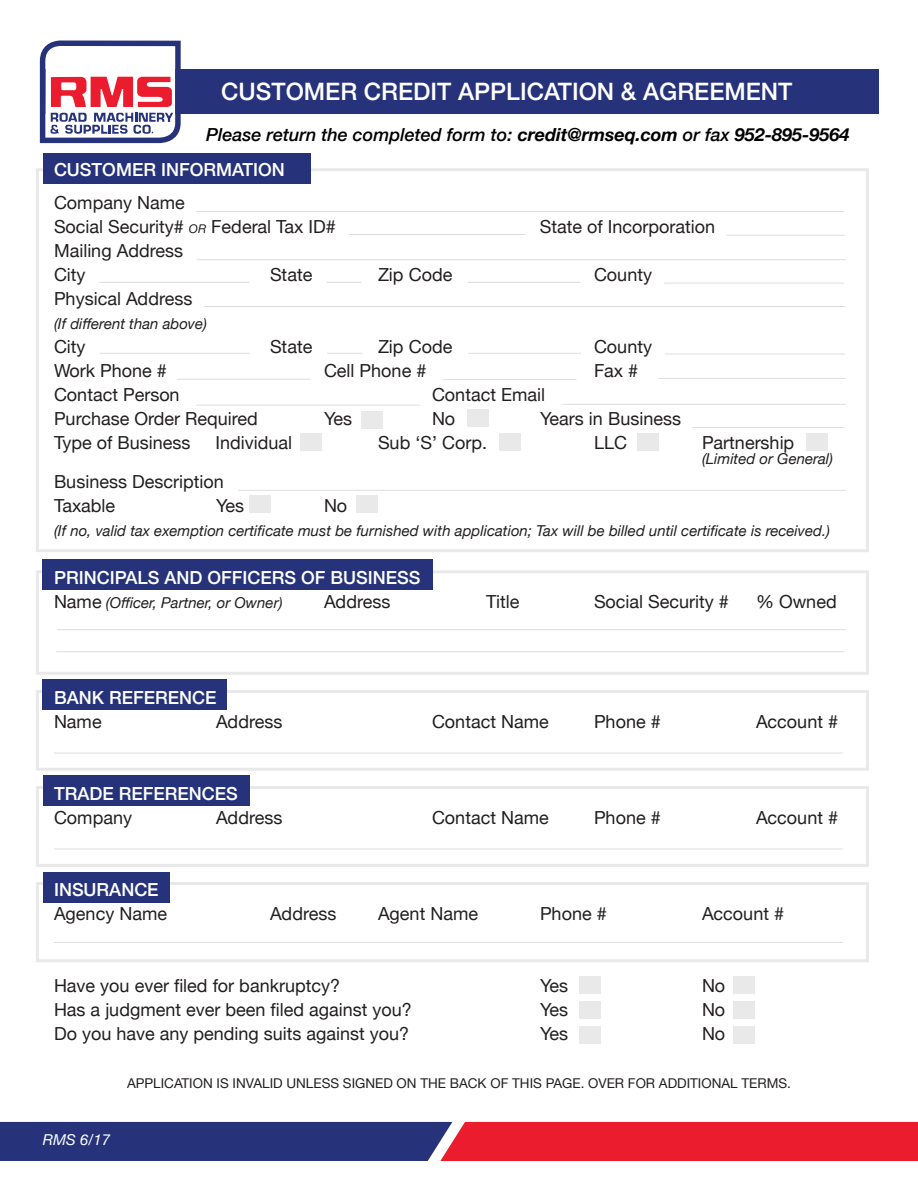
<style>
.page{position:relative;width:918px;height:1188px;background:#fff}
.page>*{position:absolute;margin:0;border:0;box-sizing:border-box;transform-origin:0 0}
.t1{font:500 24px "Helvetica Neue";color:#fff}
.t2{font:18px "Helvetica Neue";color:#231f20}
.t3{font:500 18px "Helvetica Neue";color:#fff}
.t4{font:italic 500 18px "Helvetica Neue";color:#000}
.t5{font:italic 15px "Helvetica Neue";color:#231f20}
.t6{font:italic 15px "Helvetica Neue";color:#fff}
.t7{font:13.5px "Helvetica Neue";color:#231f20}
.s1{font-weight:700}
.s2{font-style:italic;font-size:12px}
.s3{font-style:normal;font-size:18px}
</style>
<div class="page">
<div style="left:41px;top:69px;width:837px;height:45px;background:#26337b"></div>
<svg style="left:0;top:1122px;width:918px;height:39px;background:#8c2a55"></svg>
<svg style="left:40px;top:41px;width:141px;height:102px"></svg>
<div style="left:43px;top:153px;width:268px;height:30px;background:#26337b"></div>
<div style="left:43px;top:679px;width:184px;height:31px;background:#26337b"></div>
<div style="left:43px;top:873px;width:127px;height:30px;background:#26337b"></div>
<div style="left:43px;top:560px;width:390px;height:30px;background:#26337b"></div>
<div style="left:43px;top:775px;width:206px;height:31px;background:#26337b"></div>
<div style="left:362px;top:411px;width:21px;height:18px;background:#e9e9e9"></div>
<div style="left:468px;top:410px;width:21px;height:17px;background:#e9e9e9"></div>
<div style="left:300px;top:433px;width:21px;height:18px;background:#e9e9e9"></div>
<div style="left:249px;top:496px;width:22px;height:17px;background:#e9e9e9"></div>
<div style="left:357px;top:496px;width:21px;height:17px;background:#e9e9e9"></div>
<div style="left:499px;top:433px;width:21px;height:18px;background:#e9e9e9"></div>
<div style="left:580px;top:976px;width:21px;height:18px;background:#e9e9e9"></div>
<div style="left:734px;top:976px;width:21px;height:18px;background:#e9e9e9"></div>
<div style="left:580px;top:1001px;width:21px;height:18px;background:#e9e9e9"></div>
<div style="left:580px;top:1026px;width:21px;height:17px;background:#e9e9e9"></div>
<div style="left:734px;top:1001px;width:21px;height:18px;background:#e9e9e9"></div>
<div style="left:734px;top:1026px;width:21px;height:17px;background:#e9e9e9"></div>
<div style="left:637px;top:433px;width:21px;height:18px;background:#e9e9e9"></div>
<div style="left:807px;top:433px;width:21px;height:18px;background:#e9e9e9"></div>
<hr style="left:197px;top:259px;width:649px;height:1px;background:#231f20">
<hr style="left:204px;top:306px;width:641px;height:1px;background:#231f20">
<hr style="left:238px;top:490px;width:608px;height:1px;background:#231f20">
<hr style="left:664px;top:283px;width:180px;height:1px;background:#231f20">
<hr style="left:665px;top:354px;width:180px;height:1px;background:#231f20">
<hr style="left:177px;top:379px;width:134px;height:1px;background:#231f20">
<hr style="left:196px;top:405px;width:224px;height:1px;background:#231f20">
<hr style="left:563px;top:404px;width:283px;height:1px;background:#231f20">
<hr style="left:57px;top:629px;width:789px;height:1px;background:#231f20">
<hr style="left:54px;top:753px;width:789px;height:1px;background:#231f20">
<hr style="left:54px;top:849px;width:789px;height:1px;background:#231f20">
<hr style="left:54px;top:942px;width:789px;height:1px;background:#231f20">
<hr style="left:56px;top:651px;width:789px;height:1px;background:#231f20">
<hr style="left:443px;top:379px;width:134px;height:1px;background:#231f20">
<hr style="left:658px;top:378px;width:188px;height:1px;background:#231f20">
<hr style="left:692px;top:427px;width:153px;height:1px;background:#231f20">
<hr style="left:468px;top:282px;width:113px;height:1px;background:#231f20">
<hr style="left:468px;top:353px;width:113px;height:1px;background:#231f20">
<hr style="left:327px;top:282px;width:35px;height:1px;background:#231f20">
<hr style="left:327px;top:353px;width:35px;height:1px;background:#231f20">
<hr style="left:99px;top:282px;width:150px;height:1px;background:#231f20">
<hr style="left:99px;top:353px;width:151px;height:1px;background:#231f20">
<hr style="left:196px;top:211px;width:648px;height:1px;background:#231f20">
<hr style="left:349px;top:234px;width:177px;height:1px;background:#231f20">
<hr style="left:727px;top:235px;width:118px;height:1px;background:#231f20">
<p class="t1" style="left:221px;top:73px;width:573px">CUSTOMER CREDIT APPLICATION &amp; AGREEMENT</p>
<p class="t4" style="left:206px;top:119px;width:645px">Please return the completed form to: <span class="s1">credit@rmseq.com</span> or fax <span class="s1">952-895-9564</span></p>
<p class="t3" style="left:54px;top:155px;width:232px">CUSTOMER INFORMATION</p>
<p class="t2" style="left:54px;top:190px;width:132px">Company Name</p>
<p class="t2" style="left:54px;top:214px;width:283px">Social Security# <span class="s2">OR</span> Federal Tax ID#</p>
<p class="t2" style="left:540px;top:214px;width:177px">State of Incorporation</p>
<p class="t2" style="left:54px;top:238px;width:131px">Mailing Address</p>
<p class="t2" style="left:54px;top:262px;width:33px">City</p>
<p class="t2" style="left:270px;top:262px;width:44px">State</p>
<p class="t2" style="left:378px;top:262px;width:76px">Zip Code</p>
<p class="t2" style="left:594px;top:262px;width:60px">County</p>
<p class="t2" style="left:54px;top:286px;width:140px">Physical Address</p>
<p class="t5" style="left:54px;top:313px;width:155px">(If different than above)</p>
<p class="t2" style="left:54px;top:334px;width:33px">City</p>
<p class="t2" style="left:270px;top:334px;width:44px">State</p>
<p class="t2" style="left:378px;top:334px;width:76px">Zip Code</p>
<p class="t2" style="left:594px;top:334px;width:60px">County</p>
<p class="t2" style="left:54px;top:358px;width:115px">Work Phone #</p>
<p class="t2" style="left:324px;top:358px;width:104px">Cell Phone #</p>
<p class="t2" style="left:594px;top:358px;width:46px">Fax #</p>
<p class="t2" style="left:54px;top:382px;width:127px">Contact Person</p>
<p class="t2" style="left:432px;top:382px;width:115px">Contact Email</p>
<p class="t2" style="left:54px;top:406px;width:205px">Purchase Order Required</p>
<p class="t2" style="left:324px;top:406px;width:30px">Yes</p>
<p class="t2" style="left:432px;top:406px;width:25px">No</p>
<p class="t2" style="left:540px;top:406px;width:143px">Years in Business</p>
<p class="t2" style="left:54px;top:430px;width:138px">Type of Business</p>
<p class="t2" style="left:215px;top:430px;width:78px">Individual</p>
<p class="t2" style="left:378px;top:430px;width:111px">Sub ‘S’ Corp.</p>
<p class="t2" style="left:594px;top:430px;width:35px">LLC</p>
<p class="t2" style="left:702px;top:430px;width:94px">Partnership</p>
<p class="t5" style="left:702px;top:448px;width:133px">(Limited or General)</p>
<p class="t2" style="left:54px;top:469px;width:171px">Business Description</p>
<p class="t2" style="left:54px;top:493px;width:63px">Taxable</p>
<p class="t2" style="left:216px;top:493px;width:30px">Yes</p>
<p class="t2" style="left:324px;top:493px;width:25px">No</p>
<p class="t5" style="left:54px;top:520px;width:778px">(If no, valid tax exemption certificate must be furnished with application; Tax will be billed until certificate is received.)</p>
<p class="t3" style="left:54px;top:563px;width:368px">PRINCIPALS AND OFFICERS OF BUSINESS</p>
<p class="t5" style="left:54px;top:592px;width:230px"><span class="s3">Name</span> (Officer, Partner, or Owner)</p>
<p class="t2" style="left:324px;top:589px;width:68px">Address</p>
<p class="t2" style="left:486px;top:589px;width:35px">Title</p>
<p class="t2" style="left:594px;top:589px;width:136px">Social Security #</p>
<p class="t2" style="left:756px;top:589px;width:82px">% Owned</p>
<p class="t3" style="left:54px;top:683px;width:164px">BANK REFERENCE</p>
<p class="t2" style="left:54px;top:709px;width:49px">Name</p>
<p class="t2" style="left:216px;top:709px;width:68px">Address</p>
<p class="t2" style="left:432px;top:709px;width:118px">Contact Name</p>
<p class="t2" style="left:594px;top:709px;width:68px">Phone #</p>
<p class="t2" style="left:756px;top:709px;width:84px">Account #</p>
<p class="t3" style="left:54px;top:779px;width:185px">TRADE REFERENCES</p>
<p class="t2" style="left:54px;top:805px;width:80px">Company</p>
<p class="t2" style="left:216px;top:805px;width:68px">Address</p>
<p class="t2" style="left:432px;top:805px;width:118px">Contact Name</p>
<p class="t2" style="left:594px;top:805px;width:68px">Phone #</p>
<p class="t2" style="left:756px;top:805px;width:84px">Account #</p>
<p class="t3" style="left:54px;top:875px;width:106px">INSURANCE</p>
<p class="t2" style="left:54px;top:901px;width:115px">Agency Name</p>
<p class="t2" style="left:270px;top:901px;width:68px">Address</p>
<p class="t2" style="left:378px;top:901px;width:102px">Agent Name</p>
<p class="t2" style="left:540px;top:901px;width:68px">Phone #</p>
<p class="t2" style="left:702px;top:901px;width:84px">Account #</p>
<p class="t2" style="left:54px;top:973px;width:288px">Have you ever filed for bankruptcy?</p>
<p class="t2" style="left:540px;top:973px;width:30px">Yes</p>
<p class="t2" style="left:702px;top:973px;width:25px">No</p>
<p class="t2" style="left:54px;top:997px;width:359px">Has a judgment ever been filed against you?</p>
<p class="t2" style="left:540px;top:997px;width:30px">Yes</p>
<p class="t2" style="left:702px;top:997px;width:25px">No</p>
<p class="t2" style="left:54px;top:1021px;width:357px">Do you have any pending suits against you?</p>
<p class="t2" style="left:540px;top:1021px;width:30px">Yes</p>
<p class="t2" style="left:702px;top:1021px;width:25px">No</p>
<p class="t7" style="left:127px;top:1073px;width:665px">APPLICATION IS INVALID UNLESS SIGNED ON THE BACK OF THIS PAGE. OVER FOR ADDITIONAL TERMS.</p>
<p class="t6" style="left:43px;top:1129px;width:69px">RMS 6/17</p>
</div>
